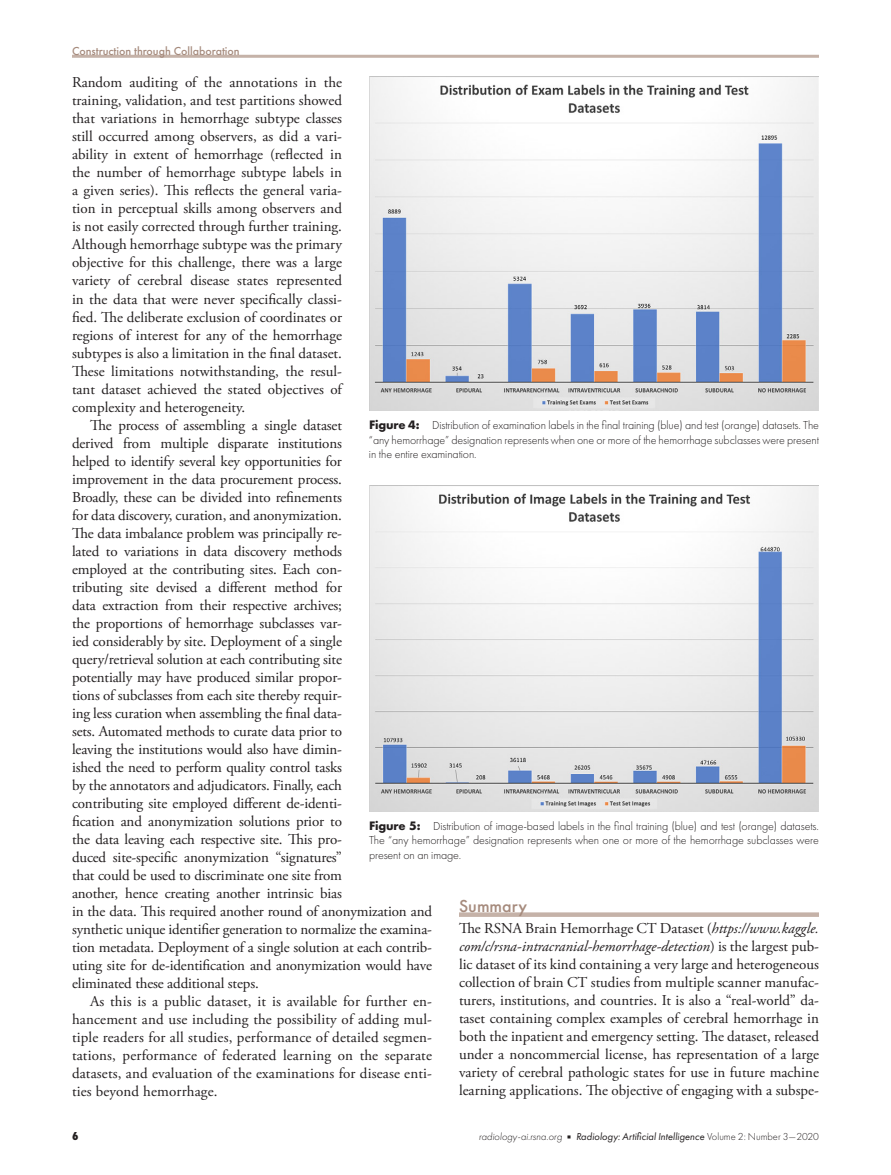
<style>
.page{position:relative;width:891px;height:1175px;background:#fff}
.page>*{position:absolute;margin:0;border:0;box-sizing:border-box;transform-origin:0 0}
.t1{font:500 18px "Futura PT";color:#a68b7d}
.t2{font:15px/18px "Adobe Garamond Pro";letter-spacing:-.01em;color:#231f20;text-align:justify}
.t3{font:300 12px/14.4px "Futura PT";letter-spacing:-.01em;color:#231f20;text-align:justify}
.t4{font:500 12px "Futura PT";color:#a68b7d}
.t5{font:800 12px "Futura PT Cond";color:#231f20}
.t6{font:italic 10.5px "Futura PT";color:#231f20}
.s1{font-weight:700;font-size:12.75px}
.s2{font-style:italic}
.s3{font-weight:300}
.s4{font-family:"Universal Newswith Comm Pi";font-style:normal;font-size:6px}
.s5{font-weight:300;font-style:normal}
</style>
<div class="page">
<hr style="left:72px;top:55px;width:747px;height:3px;background:#c5b2a8">
<div style="left:459px;top:912px;width:360px;height:5px;background:#c5b2a8"></div>
<img style="left:369px;top:77px;width:450px;height:334px">
<img style="left:369px;top:486px;width:450px;height:325px">
<p class="t4" style="left:72px;top:43px;width:169px">Construction through Collaboration</p>
<p class="t2" style="left:72px;top:74px;width:272px">Random auditing of the annotations in the training, validation, and test partitions showed that variations in hemorrhage subtype classes still occurred among observers, as did a vari&shy;ability in extent of hemorrhage (reflected in the number of hemorrhage subtype labels in a given series). This reflects the general varia&shy;tion in perceptual skills among observers and is not easily corrected through further training.<br>Although hemorrhage subtype was the primary objective for this challenge, there was a large variety of cerebral disease states represented in the data that were never specifically classi&shy;fied. The deliberate exclusion of coordinates or regions of interest for any of the hemorrhage subtypes is also a limitation in the final dataset.<br>These limitations notwithstanding, the resul&shy;tant dataset achieved the stated objectives of complexity and heterogeneity.</p>
<p class="t2" style="left:72px;top:416px;width:362px;text-align:left;text-indent:18px">The process of assembling a single dataset<br>derived from multiple disparate institutions<br>helped to identify several key opportunities for<br>improvement in the data procurement process.<br>Broadly, these can be divided into refinements<br>for data discovery, curation, and anonymization.<br>The data imbalance problem was principally re-<br>lated to variations in data discovery methods<br>employed at the contributing sites. Each con-<br>tributing site devised a different method for<br>data extraction from their respective archives;<br>the proportions of hemorrhage subclasses var-<br>ied considerably by site. Deployment of a single<br>query/retrieval solution at each contributing site<br>potentially may have produced similar propor-<br>tions of subclasses from each site thereby requir-<br>ing less curation when assembling the final data-<br>sets. Automated methods to curate data prior to<br>leaving the institutions would also have dimin-<br>ished the need to perform quality control tasks<br>by the annotators and adjudicators. Finally, each<br>contributing site employed different de-identi-<br>fication and anonymization solutions prior to<br>the data leaving each respective site. This pro-<br>duced site-specific anonymization “signatures”<br>that could be used to discriminate one site from<br>another, hence creating another intrinsic bias<br>in the data. This required another round of anonymization and synthetic unique identifier generation to normalize the examina&shy;tion metadata. Deployment of a single solution at each contrib&shy;uting site for de-identification and anonymization would have eliminated these additional steps.</p>
<p class="t2" style="left:72px;top:992px;width:362px;text-indent:18px">As this is a public dataset, it is available for further en&shy;hancement and use including the possibility of adding mul&shy;tiple readers for all studies, performance of detailed segmen&shy;tations, performance of federated learning on the separate datasets, and evaluation of the examinations for disease enti&shy;ties beyond hemorrhage.</p>
<p class="t3" style="left:369px;top:418px;width:452px"><span class="s1">Figure 4:</span> Distribution of examination labels in the final training (blue) and test (orange) datasets. The “any hemorrhage” designation represents when one or more of the hemorrhage subclasses were present in the entire examination.</p>
<p class="t3" style="left:369px;top:819px;width:451px"><span class="s1">Figure 5:</span> Distribution of image-based labels in the final training (blue) and test (orange) datasets.<br>The “any hemorrhage” designation represents when one or more of the hemorrhage subclasses were present on an image.</p>
<p class="t1" style="left:459px;top:895px;width:70px">Summary</p>
<p class="t2" style="left:459px;top:920px;width:362px">The RSNA Brain Hemorrhage CT Dataset (<span class="s2">https://www.kaggle. com/c/rsna-intracranial-hemorrhage-detection</span>) is the largest pub&shy;lic dataset of its kind containing a very large and heterogeneous collection of brain CT studies from multiple scanner manufac&shy;turers, institutions, and countries. It is also a “real-world” da&shy;taset containing complex examples of cerebral hemorrhage in both the inpatient and emergency setting. The dataset, released under a noncommercial license, has representation of a large variety of cerebral pathologic states for use in future machine learning applications. The objective of engaging with a subspe-</p>
<p class="t5" style="left:72px;top:1128px;width:8px">6</p>
<p class="t6" style="left:479px;top:1130px;width:342px"><span class="s3">radiology-ai.rsna.org</span> <span class="s4">n</span> Radiology: Artificial Intelligence <span class="s5">Volume 2: Number 3—2020</span></p>
</div>
